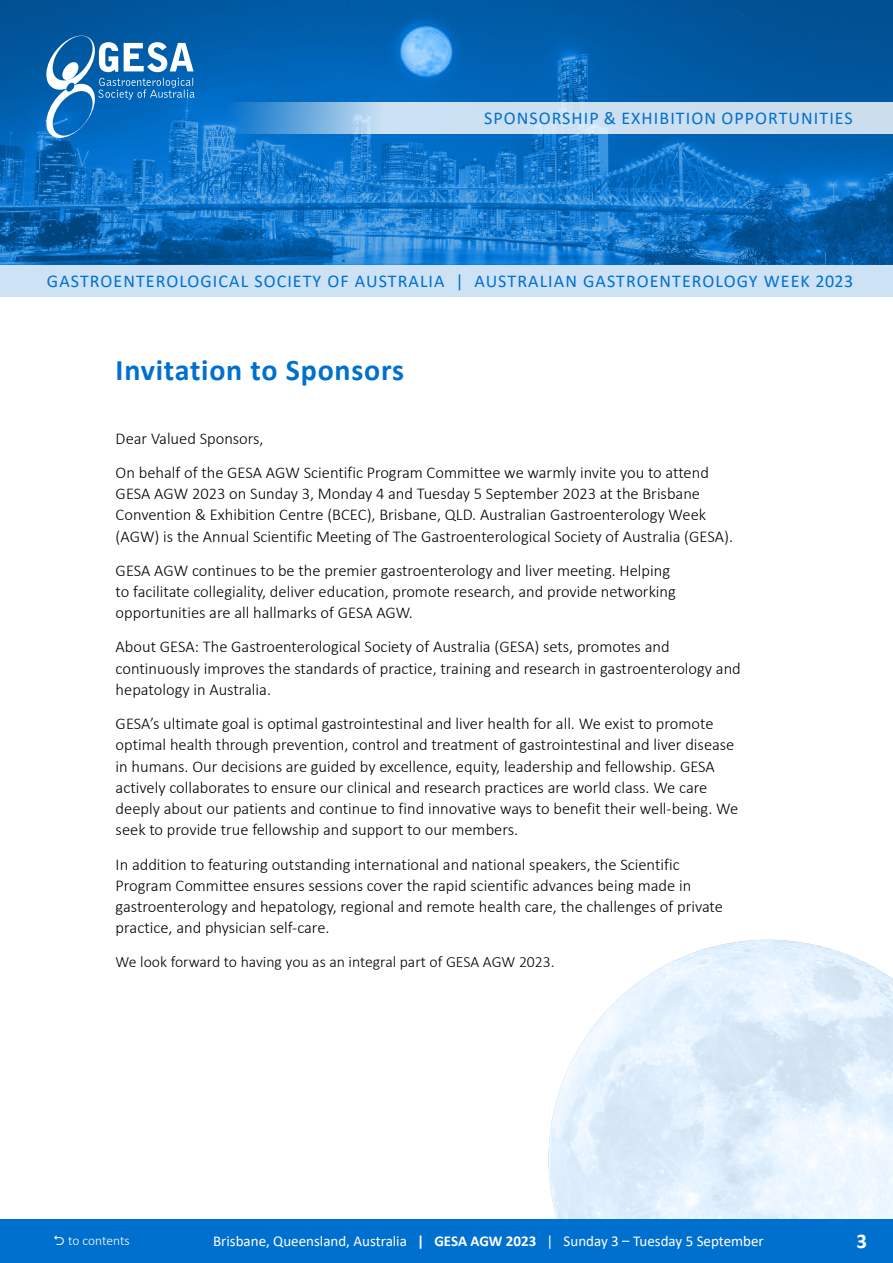
<style>
.page{position:relative;width:893px;height:1263px;background:#fff}
.page>*{position:absolute;margin:0;border:0;box-sizing:border-box;transform-origin:0 0}
.t1{font:700 30px "Calibri";letter-spacing:.025em;color:#0070ce}
.t2{font:700 21px "Calibri";color:#fff}
.t3{font:18px "Calibri";letter-spacing:.06em;color:#0070ce}
.t4{font:300 16.5px/21.3px "Calibri";color:#000}
.t5{font:300 15.75px "Calibri";color:#000}
.t6{font:15px "Calibri";color:#fff}
.t7{font:300 13.5px "Calibri";letter-spacing:-.01em;color:#fff}
.s1{font-weight:700}
</style>
<div class="page">
<img style="left:549px;top:940px;width:344px;height:280px">
<img style="left:0;top:0;width:893px;height:265px">
<div style="left:0;top:1220px;width:893px;height:43px;background:#0070ce"></div>
<svg style="left:46px;top:36px;width:149px;height:102px"></svg>
<div style="left:0;top:265px;width:893px;height:32px;background:#cde2f5"></div>
<svg style="left:213px;top:102px;width:680px;height:32px;background:#b0d0eb"></svg>
<p class="t3" style="left:484px;top:105px;width:370px">SPONSORSHIP &amp; EXHIBITION OPPORTUNITIES</p>
<p class="t3" style="left:47px;top:269px;width:808px">GASTROENTEROLOGICAL SOCIETY OF AUSTRALIA | AUSTRALIAN GASTROENTEROLOGY WEEK 2023</p>
<h1 class="t1" style="left:116px;top:348px;width:290px">Invitation to Sponsors</h1>
<p class="t4" style="left:116px;top:421px;width:595px;line-height:34px">Dear Valued Sponsors,<br>On behalf of the GESA AGW Scientific Program Committee we warmly invite you to attend</p>
<p class="t4" style="left:116px;top:483px;width:619px">GESA AGW 2023 on Sunday 3, Monday 4 and Tuesday 5 September 2023 at the Brisbane<br>Convention &amp; Exhibition Centre (BCEC), Brisbane, QLD. Australian Gastroenterology Week (AGW) is the Annual Scientific Meeting of The Gastroenterological Society of Australia (GESA).</p>
<p class="t4" style="left:116px;top:559px;width:562px">GESA AGW continues to be the premier gastroenterology and liver meeting. Helping to facilitate collegiality, deliver education, promote research, and provide networking opportunities are all hallmarks of GESA AGW.</p>
<p class="t4" style="left:116px;top:636px;width:627px">About GESA: The Gastroenterological Society of Australia (GESA) sets, promotes and continuously improves the standards of practice, training and research in gastroenterology and hepatology in Australia.</p>
<p class="t4" style="left:116px;top:713px;width:624px">GESA’s ultimate goal is optimal gastrointestinal and liver health for all. We exist to promote optimal health through prevention, control and treatment of gastrointestinal and liver disease in humans. Our decisions are guided by excellence, equity, leadership and fellowship. GESA actively collaborates to ensure our clinical and research practices are world class. We care deeply about our patients and continue to find innovative ways to benefit their well-being. We seek to provide true fellowship and support to our members.</p>
<p class="t4" style="left:116px;top:853px;width:609px">In addition to featuring outstanding international and national speakers, the Scientific Program Committee ensures sessions cover the rapid scientific advances being made in gastroenterology and hepatology, regional and remote health care, the challenges of private practice, and physician self-care.</p>
<p class="t5" style="left:116px;top:952px;width:441px">We look forward to having you as an integral part of GESA AGW 2023.</p>
<p class="t7" style="left:68px;top:1232px;width:63px">to contents</p>
<p class="t2" style="left:856px;top:1226px;width:12px">3</p>
<p class="t6" style="left:213px;top:1230px;width:552px">Brisbane, Queensland, Australia <span class="s1">| GESA AGW 2023</span> | Sunday 3 – Tuesday 5 September</p>
</div>
